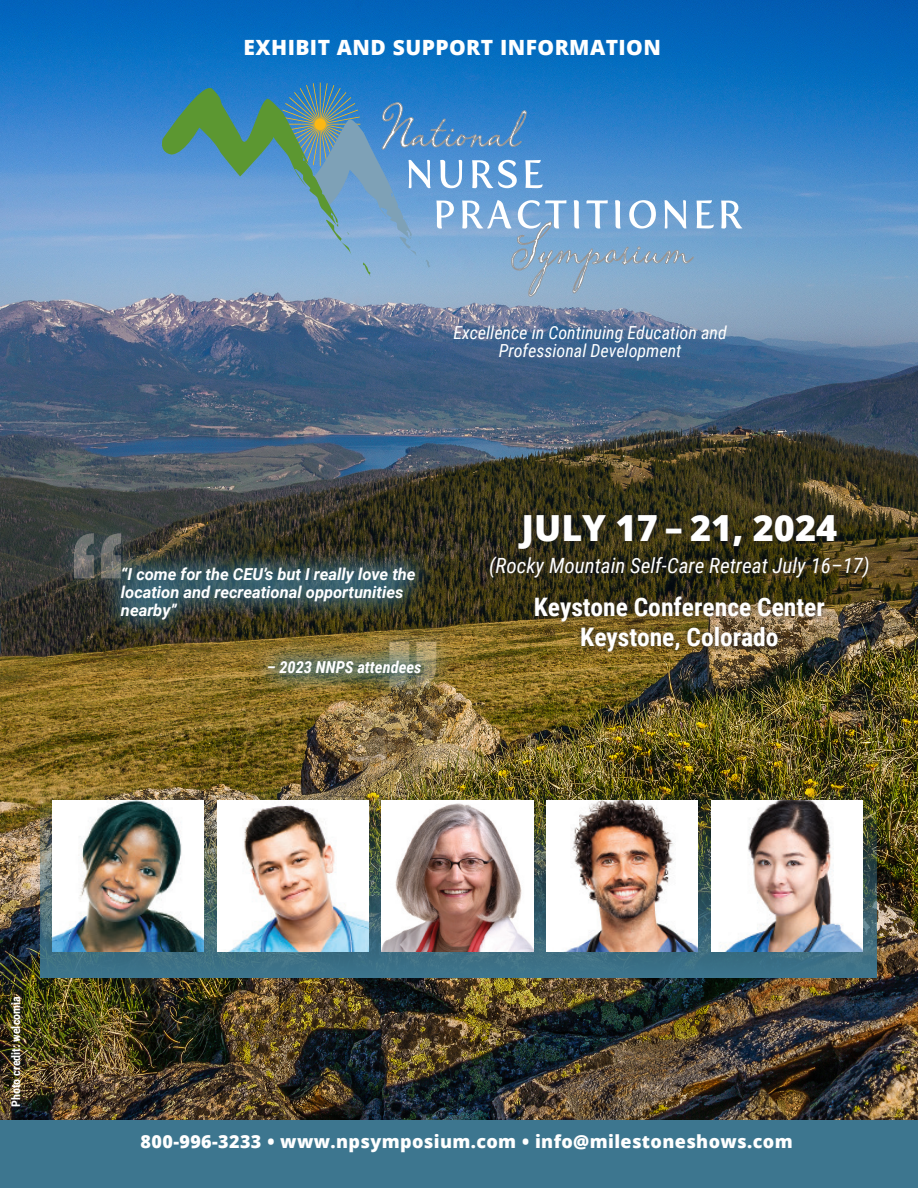
<style>
.page{position:relative;width:918px;height:1188px;background:#fff}
.page>*{position:absolute;margin:0;border:0;box-sizing:border-box;transform-origin:0 0}
.Head{font:800 36px "Open Sans";color:#fff}
.text{font:700 25.5px/30px "Roboto Condensed";color:#fff;text-align:center}
.text-2{font:italic 21px "Roboto Condensed";color:#fff}
.Head_Bar{font:800 21px "Open Sans";letter-spacing:.02em;color:#fff}
.Tag{font:italic 18px/18px "Roboto Condensed";color:#fff;text-align:center}
.t1{font:800 18px "Open Sans";letter-spacing:.02em;color:#fff}
.quote{font:italic 700 16.5px/18px "Roboto";color:#fff}
.quote-2{font:italic 700 16.5px "Roboto Condensed";color:#fff}
.t2{font:700 12px "Roboto Condensed";color:#fff}
.s1{font-family:"Roboto Condensed"}
</style>
<div class="page">
<img style="left:0;top:0;width:918px;height:1120px">
<img style="left:40px;top:786px;width:838px;height:192px">
<svg style="left:52px;top:512px;width:91px;height:89px;background:#383c38"></svg>
<svg style="left:74px;top:533px;width:47px;height:45px"></svg>
<svg style="left:367px;top:620px;width:92px;height:88px;background:#866d37"></svg>
<div style="left:482px;top:506px;width:394px;height:153px;background:#231f20;opacity:.85"></div>
<svg style="left:721px;top:201px;width:22px;height:28px"></svg>
<svg style="left:159px;top:82px;width:556px;height:215px;background:#669dc6"></svg>
<div style="left:0;top:1120px;width:918px;height:68px;background:#3d768f"></div>
<img style="left:99px;top:545px;width:343px;height:150px">
<img style="left:52px;top:801px;width:152px;height:151px">
<img style="left:217px;top:801px;width:151px;height:151px">
<img style="left:382px;top:801px;width:151px;height:151px">
<img style="left:547px;top:801px;width:151px;height:151px">
<img style="left:711px;top:801px;width:151px;height:151px">
<p class="Head_Bar" style="left:244px;top:31px;width:419px">EXHIBIT AND SUPPORT INFORMATION</p>
<p class="Tag" style="left:453px;top:322px;width:275px">Excellence in Continuing Education and<br>Professional Development</p>
<p class="quote" style="left:121px;top:565px;width:296px">“I come for the CEU’s but I really love the location and recreational opportunities nearby<span class="s1">”</span></p>
<p class="quote-2" style="left:267px;top:656px;width:156px">– 2023 NNPS attendees</p>
<p class="Head" style="left:521px;top:500px;width:317px">JULY 17 – 21, 2024</p>
<p class="text-2" style="left:489px;top:551px;width:382px">(Rocky Mountain Self-Care Retreat July 16–17)</p>
<p class="text" style="left:534px;top:591px;width:293px">Keystone Conference Center<br>Keystone, Colorado</p>
<p class="t2" style="left:7px;top:1107px;width:112px;rotate:-90deg">Photo credit: welcomia</p>
<p class="t1" style="left:141px;top:1128px;width:654px">800-996-3233 • www.npsymposium.com • info@milestoneshows.com</p>
</div>
